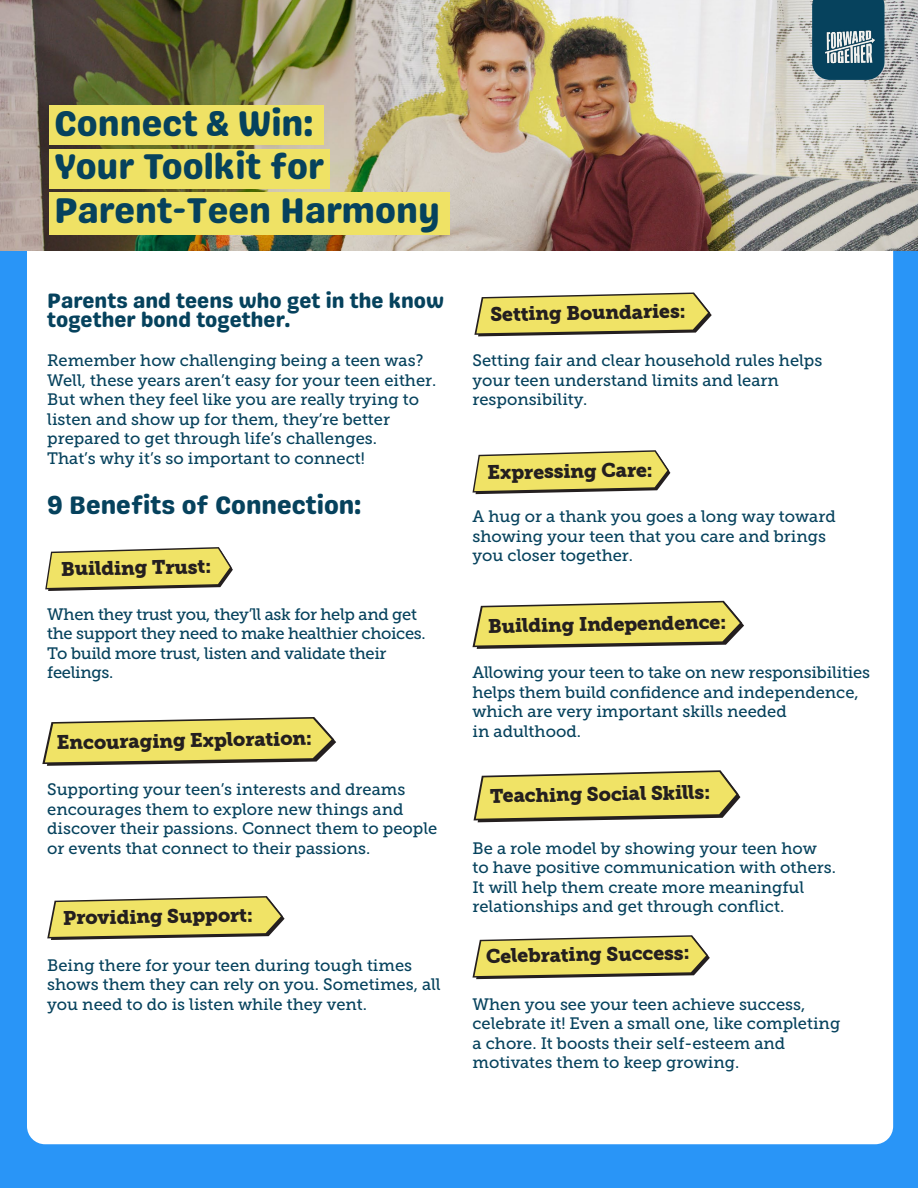
<style>
.page{position:relative;width:918px;height:1188px;background:#fff}
.page>*{position:absolute;margin:0;border:0;box-sizing:border-box;transform-origin:0 0}
.t1{font:36px/43.2px "Genty Sans";color:#06425d}
.t2{font:25.5px "Genty Sans";color:#06425d}
.t3{font:21px/19.5px "Genty Sans";color:#06425d}
.t4{font:19.5px "Museo Slab 900";color:#241f1f}
.t5{font:16.5px/19.5px "Museo Slab 500";color:#06425d}
.t6{font:16.5px/19.5px "Museo Slab 500";letter-spacing:-.02em;color:#06425d}
</style>
<div class="page">
<div style="left:0;top:230px;width:918px;height:958px;background:#2995f7"></div>
<div style="left:27px;top:232px;width:866px;height:912px;background:#fff;border-radius:18px"></div>
<img style="left:0;top:0;width:918px;height:251px">
<svg style="left:474px;top:292px;width:238px;height:44px;background:#dbd174"></svg>
<div style="left:49px;top:149px;width:280px;height:40px;background:#efe265"></div>
<div style="left:49px;top:105px;width:275px;height:40px;background:#efe265"></div>
<div style="left:49px;top:193px;width:401px;height:42px;background:#efe265"></div>
<svg style="left:45px;top:547px;width:188px;height:44px;background:#dbd074"></svg>
<svg style="left:47px;top:896px;width:238px;height:44px;background:#dbd074"></svg>
<svg style="left:472px;top:450px;width:198px;height:44px;background:#dbd073"></svg>
<svg style="left:472px;top:601px;width:272px;height:48px;background:#dbd073"></svg>
<svg style="left:474px;top:770px;width:266px;height:52px;background:#dad073"></svg>
<svg style="left:472px;top:935px;width:238px;height:44px;background:#dbd074"></svg>
<svg style="left:42px;top:717px;width:294px;height:49px;background:#dbd074"></svg>
<svg style="left:812px;top:0;width:73px;height:80px;background:#124a63"></svg>
<img style="left:820px;top:23px;width:59px;height:49px">
<h1 class="t1" style="left:54px;top:103px;width:387px">Connect &amp; Win:<br>Your Toolkit for<br>Parent-Teen Harmony</h1>
<p class="t3" style="left:47px;top:291px;width:398px">Parents and teens who get in the know together bond together.</p>
<p class="t5" style="left:47px;top:351px;width:391px">Remember how challenging being a teen was?<br>Well, these years aren’t easy for your teen either.<br>But when they feel like you are really trying to listen and show up for them, they’re better prepared to get through life’s challenges.<br>That’s why it’s so important to connect!</p>
<h2 class="t2" style="left:47px;top:491px;width:315px">9 Benefits of Connection:</h2>
<p class="t4" style="left:61px;top:558px;width:152px;rotate:-1deg">Building Trust:</p>
<p class="t6" style="left:47px;top:604px;width:380px">When they trust you, they’ll ask for help and get the support they need to make healthier choices.<br>To build more trust, listen and validate their feelings.</p>
<p class="t4" style="left:57px;top:731px;width:257px;rotate:-1deg">Encouraging Exploration:</p>
<p class="t5" style="left:47px;top:780px;width:392px">Supporting your teen’s interests and dreams encourages them to explore new things and discover their passions. Connect them to people or events that connect to their passions.</p>
<p class="t4" style="left:63px;top:907px;width:191px;rotate:-1deg">Providing Support:</p>
<p class="t5" style="left:47px;top:955px;width:395px">Being there for your teen during tough times shows them they can rely on you. Sometimes, all you need to do is listen while they vent.</p>
<p class="t4" style="left:490px;top:303px;width:197px;rotate:-1deg">Setting Boundaries:</p>
<p class="t5" style="left:473px;top:351px;width:351px">Setting fair and clear household rules helps your teen understand limits and learn responsibility.</p>
<p class="t4" style="left:487px;top:461px;width:167px;rotate:-1deg">Expressing Care:</p>
<p class="t5" style="left:473px;top:507px;width:365px">A hug or a thank you goes a long way toward showing your teen that you care and brings you closer together.</p>
<p class="t4" style="left:488px;top:615px;width:240px;rotate:-1deg">Building Independence:</p>
<p class="t5" style="left:473px;top:663px;width:399px">Allowing your teen to take on new responsibilities helps them build confidence and independence, which are very important skills needed<br>in adulthood.</p>
<p class="t4" style="left:490px;top:784px;width:222px;rotate:-1deg">Teaching Social Skills:</p>
<p class="t5" style="left:473px;top:838px;width:365px">Be a role model by showing your teen how to have positive communication with others.<br>It will help them create more meaningful relationships and get through conflict.</p>
<p class="t4" style="left:486px;top:945px;width:205px;rotate:-1deg">Celebrating Success:</p>
<p class="t5" style="left:473px;top:994px;width:369px">When you see your teen achieve success, celebrate it! Even a small one, like completing a chore. It boosts their self-esteem and motivates them to keep growing.</p>
</div>
